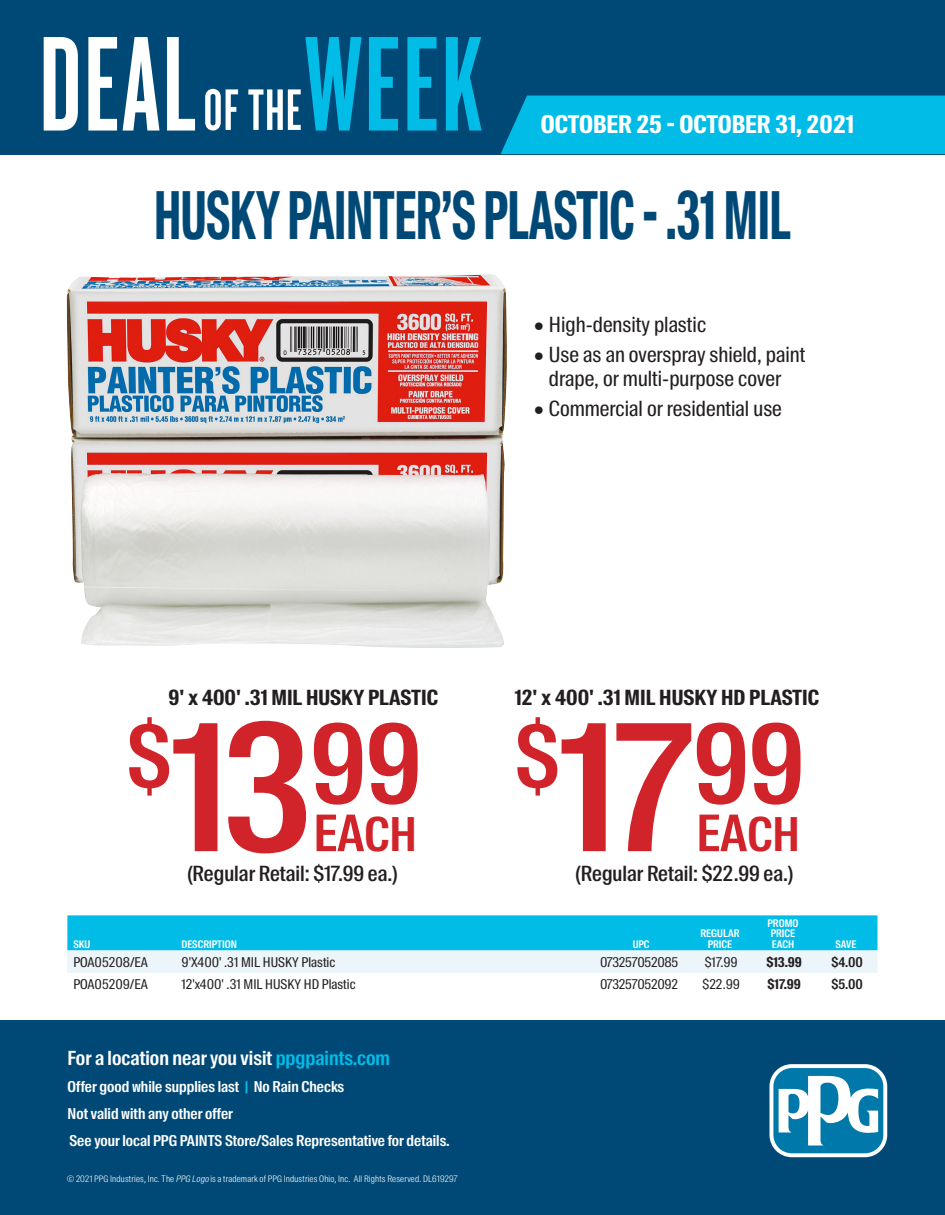
<style>
.page{position:relative;width:945px;height:1215px;background:#fff}
.page>*{position:absolute;margin:0;border:0;box-sizing:border-box;transform-origin:0 0}
.t1{font:600 176.4px "Suisse Intl Cond";color:#d1232a}
.t2{font:700 66px "Suisse Intl Cond";letter-spacing:-.01em;color:#004976;scale:.7 1}
.t3{font:700 24.6px "Suisse Intl Cond";color:#fff}
.t4{font:21px/24px "Suisse Intl Cond";color:#231f20;text-align:center}
.t5{font:700 21px "Suisse Intl Cond";color:#231f20}
.t6{font:500 21px "Suisse Intl Cond";color:#231f20}
.t7{font:600 19.5px "Suisse Intl Cond";color:#fff}
.t8{font:600 15px/27px "Suisse Intl Cond";color:#fff}
.t9{font:13.5px "Suisse Intl Cond";color:#231f20}
.t10{font:13.5px "Suisse Intl Cond";letter-spacing:-.02em;color:#231f20}
.t11{font:700 13.5px "Suisse Intl Cond";color:#231f20}
.t12{font:600 13.5px "Suisse Intl Cond";color:#231f20}
.t13{font:600 10.5px/10.5px "Suisse Intl Cond";color:#fff;text-align:center}
.t14{font:300 9px "Suisse Intl Cond";letter-spacing:.025em;color:#fff}
.s1{font-size:50.4px}
.s2{font-size:46.8px}
.s3{color:#02bce8}
.s4{font-style:italic}
</style>
<div class="page">
<div style="left:0;top:0;width:945px;height:154px;background:#004976"></div>
<svg style="left:205px;top:37px;width:277px;height:94px"></svg>
<svg style="left:44px;top:37px;width:151px;height:94px"></svg>
<div style="left:501px;top:96px;width:444px;height:58px;background:#02bce8"></div>
<div style="left:0;top:1020px;width:945px;height:195px;background:#004976"></div>
<svg style="left:770px;top:1064px;width:117px;height:93px"></svg>
<div style="left:773px;top:1068px;width:110px;height:85px;background:#0078aa;border-radius:18px"></div>
<svg style="left:779px;top:1075px;width:99px;height:70px"></svg>
<svg style="left:67px;top:915px;width:811px;height:58px;background:#5fd2ee"></svg>
<img style="left:66px;top:274px;width:441px;height:374px">
<h3 class="t3" style="left:541px;top:110px;width:315px">OCTOBER 25 - OCTOBER 31, 2021</h3>
<h2 class="t2" style="left:154px;top:177px;width:911px">HUSKY PAINTER’S PLASTIC - .31 MIL</h2>
<h3 class="t4" style="left:534px;top:313px;width:174px">• High-density plastic</h3>
<h3 class="t4" style="left:534px;top:343px;width:273px">• Use as an overspray shield, paint drape, or multi-purpose cover</h3>
<h3 class="t4" style="left:534px;top:397px;width:249px">• Commercial or residential use</h3>
<h3 class="t5" style="left:168px;top:685px;width:271px">9' x 400' .31 MIL HUSKY PLASTIC</h3>
<h1 class="t1" style="left:127px;top:686px;width:297px"><sup>$</sup>13<sup>99</sup><span class="s1">EA</span><span class="s2">CH</span></h1>
<h3 class="t6" style="left:187px;top:862px;width:212px">(Regular Retail: $17.99 ea.)</h3>
<h3 class="t5" style="left:515px;top:685px;width:306px">12' x 400' .31 MIL HUSKY HD PLASTIC</h3>
<h1 class="t1" style="left:515px;top:686px;width:292px"><sup>$</sup>17<sup>99</sup><span class="s1">EA</span><span class="s2">CH</span></h1>
<h3 class="t6" style="left:576px;top:862px;width:219px">(Regular Retail: $22.99 ea.)</h3>
<p class="t13" style="left:73px;top:939px;width:18px">SKU</p>
<p class="t13" style="left:181px;top:939px;width:57px">DESCRIPTION</p>
<p class="t13" style="left:633px;top:939px;width:18px">UPC</p>
<p class="t13" style="left:700px;top:928px;width:41px">REGULAR<br>PRICE</p>
<p class="t13" style="left:768px;top:918px;width:32px">PROMO<br>PRICE<br>EACH</p>
<p class="t13" style="left:836px;top:939px;width:22px">SAVE</p>
<p class="t9" style="left:73px;top:954px;width:76px">POA05208/EA</p>
<p class="t9" style="left:182px;top:954px;width:155px">9'X400' .31 MIL HUSKY Plastic</p>
<p class="t10" style="left:600px;top:954px;width:80px">073257052085</p>
<p class="t9" style="left:705px;top:954px;width:35px">$17.99</p>
<p class="t11" style="left:766px;top:954px;width:37px">$13.99</p>
<p class="t12" style="left:831px;top:954px;width:33px">$4.00</p>
<p class="t9" style="left:73px;top:977px;width:76px">POA05209/EA</p>
<p class="t9" style="left:182px;top:977px;width:176px">12'x400' .31 MIL HUSKY HD Plastic</p>
<p class="t10" style="left:600px;top:977px;width:79px">073257052092</p>
<p class="t9" style="left:702px;top:977px;width:39px">$22.99</p>
<p class="t11" style="left:768px;top:977px;width:35px">$17.99</p>
<p class="t12" style="left:832px;top:977px;width:33px">$5.00</p>
<h3 class="t7" style="left:68px;top:1047px;width:324px">For a location near you visit <span class="s3">ppgpaints.com</span></h3>
<p class="t8" style="left:68px;top:1073px;width:384px">Offer good while supplies last <span class="s3">|</span> No Rain Checks<br>Not valid with any other offer<br>See your local PPG PAINTS Store/Sales Representative for details.</p>
<p class="t14" style="left:67px;top:1174px;width:393px">© 2021 PPG Industries, Inc. The <span class="s4">PPG Logo</span> is a trademark of PPG Industries Ohio, Inc. All Rights Reserved. DL619297</p>
</div>
